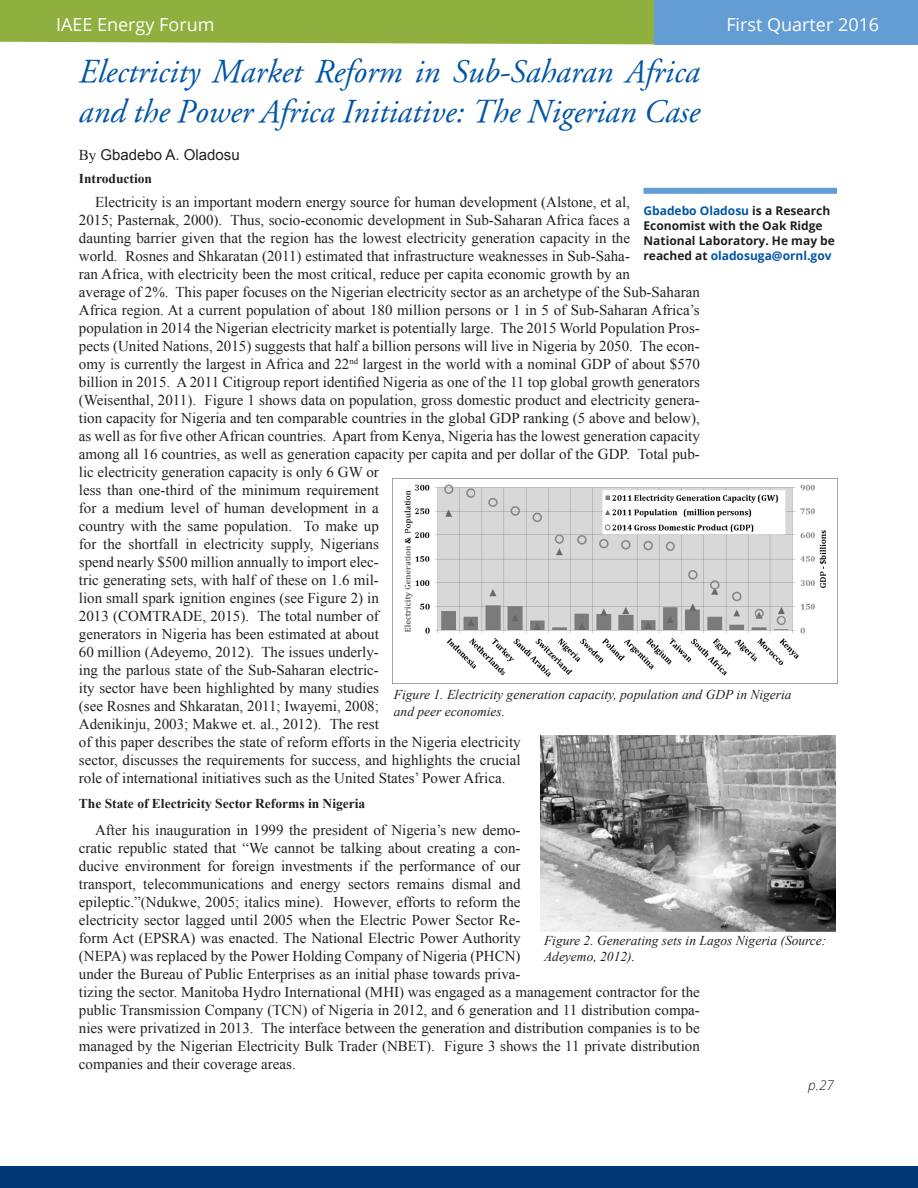
<style>
.page{position:relative;width:918px;height:1188px;background:#fff}
.page>*{position:absolute;margin:0;border:0;box-sizing:border-box;transform-origin:0 0}
.Header_1_-_Blue_Ital{font:italic 33px/39.6px "Adobe Garamond";color:#0155a5}
.White_Page_Headers{font:18px "Open Sans";color:#fff}
.Standard_Paragraph{font:15px/18px "Times New Roman";color:#231f20}
.Author{font:15px "Arial";color:#231f20}
.t_table_Head{font:italic 13.5px/16.5px "Times New Roman";color:#231f20}
.Heading{font:700 13.5px "Times New Roman";color:#231f20}
.Author-2{font:700 13.5px "Times New Roman";color:#231f20}
.t1{font:italic 300 13.5px "Open Sans";color:#231f20}
.AuthorNoteNew{font:700 12px/15px "Open Sans";color:#231f20}
.s1{font-family:"Times New Roman"}
.s2{color:#0155a5}
</style>
<div class="page">
<div style="left:0;top:1166px;width:918px;height:22px;background:#013874"></div>
<div style="left:0;top:0;width:654px;height:44px;background:#8faf3e"></div>
<div style="left:654px;top:0;width:264px;height:44px;background:#639dd4"></div>
<div style="left:644px;top:188px;width:193px;height:6px;background:#639dd4"></div>
<img style="left:392px;top:478px;width:446px;height:205px">
<img style="left:541px;top:736px;width:294px;height:195px">
<p class="White_Page_Headers" style="left:56px;top:13px;width:160px">IAEE Energy Forum</p>
<p class="White_Page_Headers" style="left:726px;top:13px;width:154px">First Quarter 2016</p>
<p class="Header_1_-_Blue_Ital" style="left:79px;top:53px;width:623px">Electricity Market Reform in Sub-Saharan Africa and the Power Africa Initiative: The Nigerian Case</p>
<p class="Author" style="left:79px;top:145px;width:162px"><span class="s1">By</span> Gbadebo A. Oladosu</p>
<p class="Author-2" style="left:79px;top:169px;width:75px">Introduction</p>
<p class="Standard_Paragraph" style="left:79px;top:193px;width:623px;text-indent:16px">Electricity is an important modern energy source for human development (Alstone, et al,<br>2015; Pasternak, 2000). Thus, socio-economic development in Sub-Saharan Africa faces a<br>daunting barrier given that the region has the lowest electricity generation capacity in the<br>world. Rosnes and Shkaratan (2011) estimated that infrastructure weaknesses in Sub-Saha-<br>ran Africa, with electricity been the most critical, reduce per capita economic growth by an<br>average of 2%. This paper focuses on the Nigerian electricity sector as an archetype of the Sub-Saharan Africa region. At a current population of about 180 million persons or 1 in 5 of Sub-Saharan Africa’s population in 2014 the Nigerian electricity market is potentially large. The 2015 World Population Pros&shy;pects (United Nations, 2015) suggests that half a billion persons will live in Nigeria by 2050. The econ&shy;omy is currently the largest in Africa and 22<sup>nd</sup> largest in the world with a nominal GDP of about $570 billion in 2015. A 2011 Citigroup report identified Nigeria as one of the 11 top global growth generators (Weisenthal, 2011). Figure 1 shows data on population, gross domestic product and electricity genera&shy;tion capacity for Nigeria and ten comparable countries in the global GDP ranking (5 above and below), as well as for five other African countries. Apart from Kenya, Nigeria has the lowest generation capacity among all 16 countries, as well as generation capacity per capita and per dollar of the GDP. Total pub&shy;lic electricity generation capacity is only 6 GW or<br>less than one-third of the minimum requirement<br>for a medium level of human development in a<br>country with the same population. To make up<br>for the shortfall in electricity supply, Nigerians<br>spend nearly $500 million annually to import elec-<br>tric generating sets, with half of these on 1.6 mil-<br>lion small spark ignition engines (see Figure 2) in<br>2013 (COMTRADE, 2015). The total number of<br>generators in Nigeria has been estimated at about<br>60 million (Adeyemo, 2012). The issues underly-<br>ing the parlous state of the Sub-Saharan electric-<br>ity sector have been highlighted by many studies<br>(see Rosnes and Shkaratan, 2011; Iwayemi, 2008;<br>Adenikinju, 2003; Makwe et. al., 2012). The rest<br>of this paper describes the state of reform efforts in the Nigeria electricity<br>sector, discusses the requirements for success, and highlights the crucial<br>role of international initiatives such as the United States’ Power Africa.</p>
<p class="Heading" style="left:79px;top:794px;width:288px">The State of Electricity Sector Reforms in Nigeria</p>
<p class="Standard_Paragraph" style="left:79px;top:821px;width:623px;text-indent:16px">After his inauguration in 1999 the president of Nigeria’s new demo-<br>cratic republic stated that “We cannot be talking about creating a con-<br>ducive environment for foreign investments if the performance of our<br>transport, telecommunications and energy sectors remains dismal and<br>epileptic.”(Ndukwe, 2005; italics mine). However, efforts to reform the<br>electricity sector lagged until 2005 when the Electric Power Sector Re-<br>form Act (EPSRA) was enacted. The National Electric Power Authority<br>(NEPA) was replaced by the Power Holding Company of Nigeria (PHCN)<br>under the Bureau of Public Enterprises as an initial phase towards priva-<br>tizing the sector. Manitoba Hydro International (MHI) was engaged as a management contractor for the public Transmission Company (TCN) of Nigeria in 2012, and 6 generation and 11 distribution compa&shy;nies were privatized in 2013. The interface between the generation and distribution companies is to be managed by the Nigerian Electricity Bulk Trader (NBET). Figure 3 shows the 11 private distribution companies and their coverage areas.</p>
<p class="AuthorNoteNew" style="left:644px;top:203px;width:193px"><span class="s2">Gbadebo Oladosu</span> is a Research<br>Economist with the Oak Ridge<br>National Laboratory. He may be reached at <span class="s2">oladosuga@ornl.gov</span></p>
<p class="t_table_Head" style="left:394px;top:686px;width:399px">Figure 1. Electricity generation capacity, population and GDP in Nigeria and peer economies.</p>
<p class="t_table_Head" style="left:544px;top:932px;width:284px">Figure 2. Generating sets in Lagos Nigeria (Source:<br>Adeyemo, 2012).</p>
<p class="t1" style="left:808px;top:1076px;width:27px">p.27</p>
</div>
